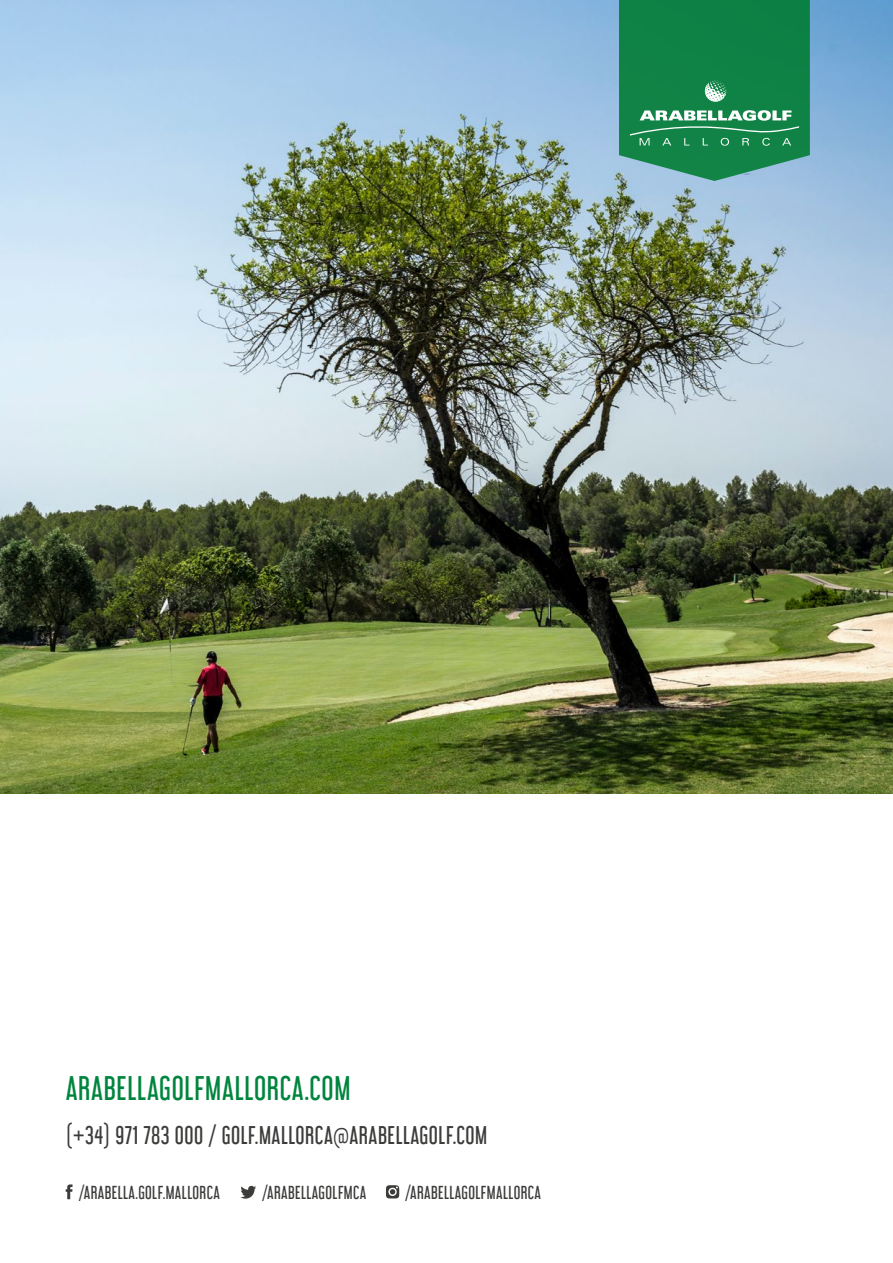
<style>
.page{position:relative;width:893px;height:1263px;background:#fff}
.page>*{position:absolute;margin:0;border:0;box-sizing:border-box;transform-origin:0 0}
.t1{font:30px "Libel Suit Rg";letter-spacing:.025em;color:#00853e}
.t2{font:22.5px "Libel Suit Rg";letter-spacing:.025em;color:#3c3c3b}
.t3{font:16.5px "Libel Suit Rg";letter-spacing:.025em;color:#3c3c3b}
</style>
<div class="page">
<img style="left:0;top:0;width:893px;height:793px">
<svg style="left:66px;top:1184px;width:7px;height:15px"></svg>
<svg style="left:240px;top:1186px;width:16px;height:12px"></svg>
<svg style="left:386px;top:1185px;width:13px;height:13px"></svg>
<svg style="left:619px;top:0;width:191px;height:181px;background:#248c58"></svg>
<h1 class="t1" style="left:66px;top:1063px;width:286px">ARABELLAGOLFMALLORCA.COM</h1>
<h2 class="t2" style="left:66px;top:1117px;width:423px">(+34) 971 783 000 / GOLF.MALLORCA@ARABELLAGOLF.COM</h2>
<p class="t3" style="left:79px;top:1179px;width:143px">/ARABELLA.GOLF.MALLORCA</p>
<p class="t3" style="left:262px;top:1179px;width:106px">/ARABELLAGOLFMCA</p>
<p class="t3" style="left:405px;top:1179px;width:137px">/ARABELLAGOLFMALLORCA</p>
</div>
